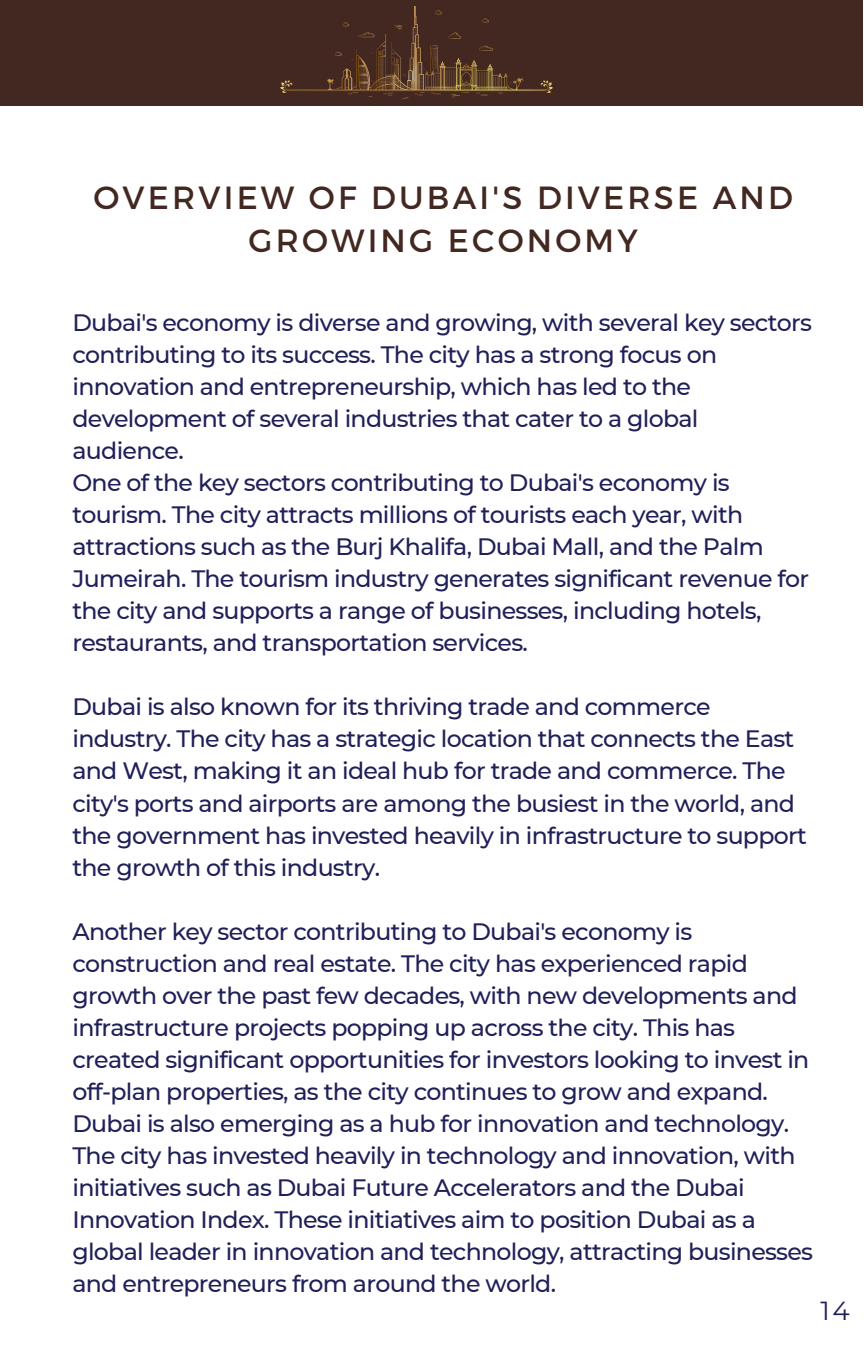
<style>
.page{position:relative;width:864px;height:1350px;background:#fff}
.page>*{position:absolute;margin:0;border:0;box-sizing:border-box;transform-origin:0 0}
.t1{font:31.95px/43.9px "Montserrat";letter-spacing:.1em;color:#422820;text-align:center}
.t2{font:26.1px "Montserrat";color:#202059}
.t3{font:500 23.62px/31.9px "Montserrat";letter-spacing:-.03em;color:#202059}
</style>
<div class="page">
<div style="left:0;top:0;width:863px;height:105px;background:#422820"></div>
<img style="left:280px;top:6px;width:272px;height:93px">
<h1 class="t1" style="left:93px;top:174px;width:701px">OVERVIEW OF DUBAI'S DIVERSE AND<br>GROWING ECONOMY</h1>
<p class="t3" style="left:72px;top:306px;width:741px">Dubai's economy is diverse and growing, with several key sectors contributing to its success. The city has a strong focus on innovation and entrepreneurship, which has led to the development of several industries that cater to a global audience.<br>One of the key sectors contributing to Dubai's economy is tourism. The city attracts millions of tourists each year, with attractions such as the Burj Khalifa, Dubai Mall, and the Palm Jumeirah. The tourism industry generates significant revenue for the city and supports a range of businesses, including hotels, restaurants, and transportation services.</p>
<p class="t3" style="left:72px;top:691px;width:736px">Dubai is also known for its thriving trade and commerce industry. The city has a strategic location that connects the East and West, making it an ideal hub for trade and commerce. The city's ports and airports are among the busiest in the world, and the government has invested heavily in infrastructure to support the growth of this industry.</p>
<p class="t3" style="left:72px;top:915px;width:742px">Another key sector contributing to Dubai's economy is construction and real estate. The city has experienced rapid growth over the past few decades, with new developments and infrastructure projects popping up across the city. This has created significant opportunities for investors looking to invest in off-plan properties, as the city continues to grow and expand.<br>Dubai is also emerging as a hub for innovation and technology.<br>The city has invested heavily in technology and innovation, with initiatives such as Dubai Future Accelerators and the Dubai Innovation Index. These initiatives aim to position Dubai as a global leader in innovation and technology, attracting businesses and entrepreneurs from around the world.</p>
<p class="t2" style="left:821px;top:1295px;width:31px">14</p>
</div>
